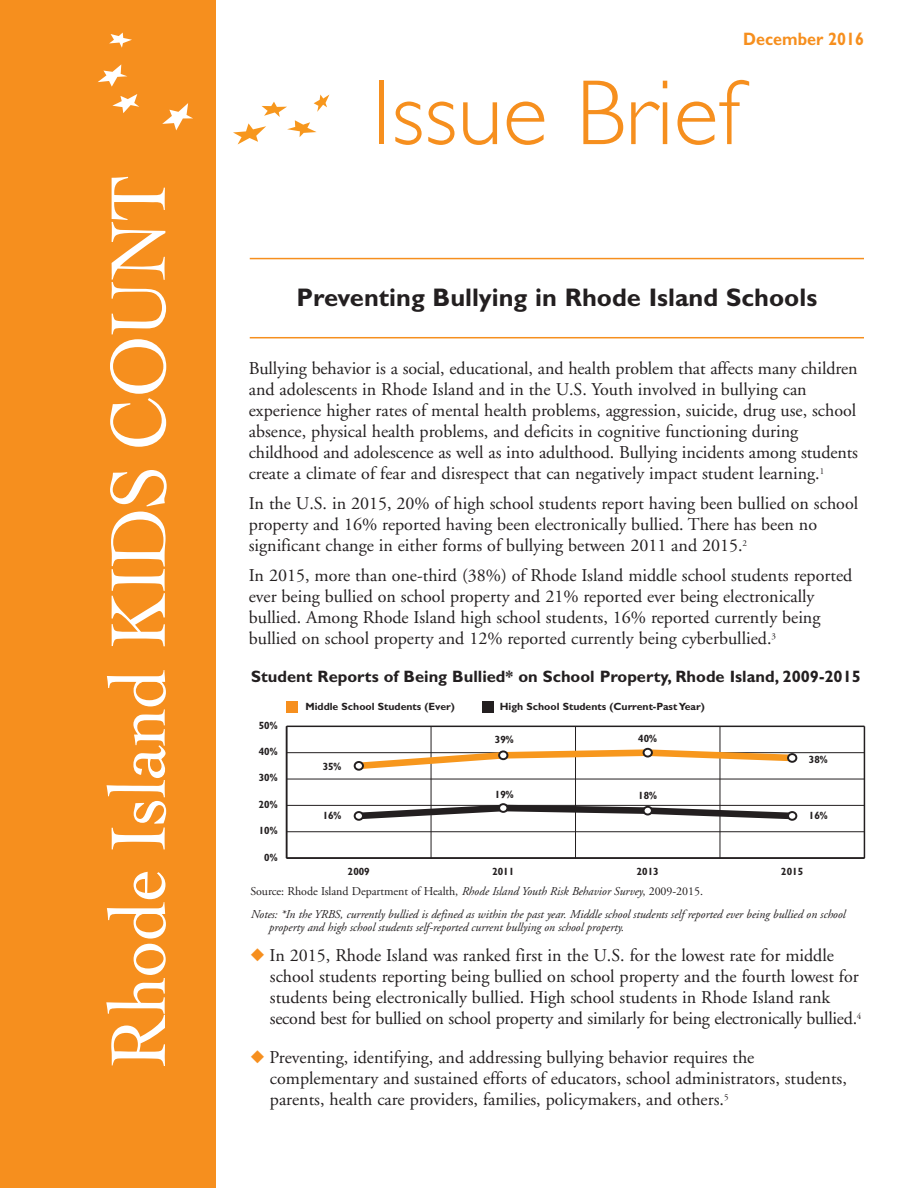
<style>
.page{position:relative;width:918px;height:1188px;background:#fff}
.page>*{position:absolute;margin:0;border:0;box-sizing:border-box;transform-origin:0 0}
.t1{font:300 93px "Gill Sans";color:#f68f1e}
.t2{font:80.25px "Cochin Rmn";color:#fff;scale:.9 1}
.t3{font:700 25.5px "Gill Sans";color:#231f20}
.t4{font:18px/21px "Adobe Garamond";color:#231f20}
.t5{font:700 18px "Gill Sans";color:#f68f1e;scale:.9 1}
.t6{font:700 16.5px "Gill Sans";color:#231f20}
.t7{font:italic 12px/22.5px "Adobe Garamond";letter-spacing:-.005em;color:#231f20}
.t8{font:700 10.5px "Gill Sans";color:#231f20}
.t9{font:700 condensed 10.5px "Gill Sans";color:#231f20}
.s1{font-style:normal}
.s2{color:#f68f1e}
</style>
<div class="page">
<hr style="left:431px;top:726px;width:1px;height:132px;background:#231f20">
<hr style="left:575px;top:726px;width:1px;height:132px;background:#231f20">
<hr style="left:720px;top:726px;width:1px;height:132px;background:#231f20">
<hr style="left:864px;top:726px;width:1px;height:132px;background:#231f20">
<hr style="left:286px;top:726px;width:1px;height:132px;background:#231f20">
<hr style="left:287px;top:857px;width:577px;height:2px;background:#231f20">
<hr style="left:287px;top:831px;width:577px;height:1px;background:#231f20">
<hr style="left:287px;top:805px;width:577px;height:1px;background:#231f20">
<hr style="left:287px;top:779px;width:577px;height:1px;background:#231f20">
<hr style="left:287px;top:752px;width:577px;height:1px;background:#231f20">
<hr style="left:287px;top:726px;width:577px;height:1px;background:#231f20">
<svg style="left:355px;top:748px;width:440px;height:23px"></svg>
<svg style="left:355px;top:803px;width:440px;height:18px"></svg>
<div style="left:355px;top:762px;width:8px;height:8px;background:#fff;border-radius:50%"></div>
<div style="left:354px;top:761px;width:10px;height:10px;border:2px solid #231f20;border-radius:50%"></div>
<div style="left:499px;top:751px;width:8px;height:8px;background:#fff;border-radius:50%"></div>
<div style="left:498px;top:750px;width:10px;height:10px;border:2px solid #231f20;border-radius:50%"></div>
<div style="left:644px;top:749px;width:8px;height:8px;background:#fff;border-radius:50%"></div>
<div style="left:643px;top:748px;width:10px;height:10px;border:2px solid #231f20;border-radius:50%"></div>
<div style="left:788px;top:754px;width:8px;height:8px;background:#fff;border-radius:50%"></div>
<div style="left:787px;top:753px;width:10px;height:10px;border:2px solid #231f20;border-radius:50%"></div>
<div style="left:355px;top:812px;width:8px;height:8px;background:#fff;border-radius:50%"></div>
<div style="left:354px;top:811px;width:10px;height:10px;border:2px solid #231f20;border-radius:50%"></div>
<div style="left:499px;top:804px;width:8px;height:8px;background:#fff;border-radius:50%"></div>
<div style="left:498px;top:803px;width:10px;height:10px;border:2px solid #231f20;border-radius:50%"></div>
<div style="left:644px;top:807px;width:8px;height:8px;background:#fff;border-radius:50%"></div>
<div style="left:643px;top:806px;width:10px;height:10px;border:2px solid #231f20;border-radius:50%"></div>
<div style="left:788px;top:812px;width:8px;height:8px;background:#fff;border-radius:50%"></div>
<div style="left:787px;top:811px;width:10px;height:10px;border:2px solid #231f20;border-radius:50%"></div>
<div style="left:0;top:0;width:216px;height:1188px;background:#f68f1e"></div>
<hr style="left:250px;top:258px;width:614px;height:1px;background:#f68f1e">
<svg style="left:109px;top:33px;width:23px;height:15px"></svg>
<svg style="left:98px;top:64px;width:29px;height:23px"></svg>
<svg style="left:233px;top:95px;width:96px;height:49px"></svg>
<svg style="left:112px;top:94px;width:27px;height:19px"></svg>
<svg style="left:162px;top:103px;width:31px;height:27px"></svg>
<hr style="left:250px;top:337px;width:614px;height:1px;background:#f68f1e">
<div style="left:482px;top:701px;width:12px;height:12px;background:#231f20"></div>
<div style="left:287px;top:701px;width:11px;height:12px;background:#f68f1e"></div>
<h2 class="t2" style="left:107px;top:1067px;width:992px;rotate:-90deg">Rhode Island KIDS COUNT</h2>
<p class="t5" style="left:743px;top:32px;width:136px">December 2016</p>
<h1 class="t1" style="left:372px;top:58px;width:370px">Issue Brief</h1>
<h3 class="t3" style="left:297px;top:288px;width:522px">Preventing Bullying in Rhode Island Schools</h3>
<p class="t4" style="left:249px;top:360px;width:611px">Bullying behavior is a social, educational, and health problem that affects many children and adolescents in Rhode Island and in the U.S. Youth involved in bullying can experience higher rates of mental health problems, aggression, suicide, drug use, school absence, physical health problems, and deficits in cognitive functioning during childhood and adolescence as well as into adulthood. Bullying incidents among students create a climate of fear and disrespect that can negatively impact student learning.<sup>1</sup></p>
<p class="t4" style="left:249px;top:495px;width:611px">In the U.S. in 2015, 20% of high school students report having been bullied on school property and 16% reported having been electronically bullied. There has been no significant change in either forms of bullying between 2011 and 2015.<sup>2</sup></p>
<p class="t4" style="left:249px;top:567px;width:605px">In 2015, more than one-third (38%) of Rhode Island middle school students reported ever being bullied on school property and 21% reported ever being electronically bullied. Among Rhode Island high school students, 16% reported currently being bullied on school property and 12% reported currently being cyberbullied.<sup>3</sup></p>
<p class="t6" style="left:251px;top:671px;width:611px">Student Reports of Being Bullied* on School Property, Rhode Island, 2009-2015</p>
<p class="t9" style="left:259px;top:722px;width:20px">50%</p>
<p class="t9" style="left:259px;top:747px;width:20px">40%</p>
<p class="t9" style="left:259px;top:774px;width:20px">30%</p>
<p class="t9" style="left:259px;top:800px;width:20px">20%</p>
<p class="t9" style="left:259px;top:826px;width:20px">10%</p>
<p class="t9" style="left:264px;top:853px;width:15px">0%</p>
<p class="t8" style="left:306px;top:703px;width:151px">Middle School Students (Ever)</p>
<p class="t8" style="left:500px;top:703px;width:207px">High School Students (Current-PastYear)</p>
<p class="t9" style="left:323px;top:762px;width:20px">35%</p>
<p class="t9" style="left:323px;top:812px;width:20px">16%</p>
<p class="t9" style="left:495px;top:736px;width:20px">39%</p>
<p class="t9" style="left:495px;top:790px;width:20px">19%</p>
<p class="t9" style="left:638px;top:734px;width:20px">40%</p>
<p class="t9" style="left:638px;top:792px;width:20px">18%</p>
<p class="t9" style="left:809px;top:755px;width:20px">38%</p>
<p class="t9" style="left:809px;top:812px;width:20px">16%</p>
<p class="t9" style="left:348px;top:868px;width:23px">2009</p>
<p class="t9" style="left:492px;top:868px;width:23px">2011</p>
<p class="t9" style="left:637px;top:868px;width:23px">2013</p>
<p class="t9" style="left:781px;top:868px;width:23px">2015</p>
<p class="t7" style="left:250px;top:881px;width:596px"><span class="s1">Source: Rhode Island Department of Health,</span> Rhode Island Youth Risk Behavior Survey<span class="s1">, 2009-2015.<br></span>Notes: *In the YRBS, currently bullied is defined as within the past year. Middle school students self reported ever being bullied on school</p>
<p class="t7" style="left:269px;top:917px;width:357px">property and high school students self-reported current bullying on school property.</p>
<p class="t4" style="left:270px;top:947px;width:593px;text-indent:-19px"><span class="s2">◆</span> In 2015, Rhode Island was ranked first in the U.S. for the lowest rate for middle school students reporting being bullied on school property and the fourth lowest for students being electronically bullied. High school students in Rhode Island rank second best for bullied on school property and similarly for being electronically bullied.<sup>4</sup></p>
<p class="t4" style="left:270px;top:1049px;width:578px;text-indent:-19px"><span class="s2">◆</span> Preventing, identifying, and addressing bullying behavior requires the complementary and sustained efforts of educators, school administrators, students, parents, health care providers, families, policymakers, and others.<sup>5</sup></p>
</div>
